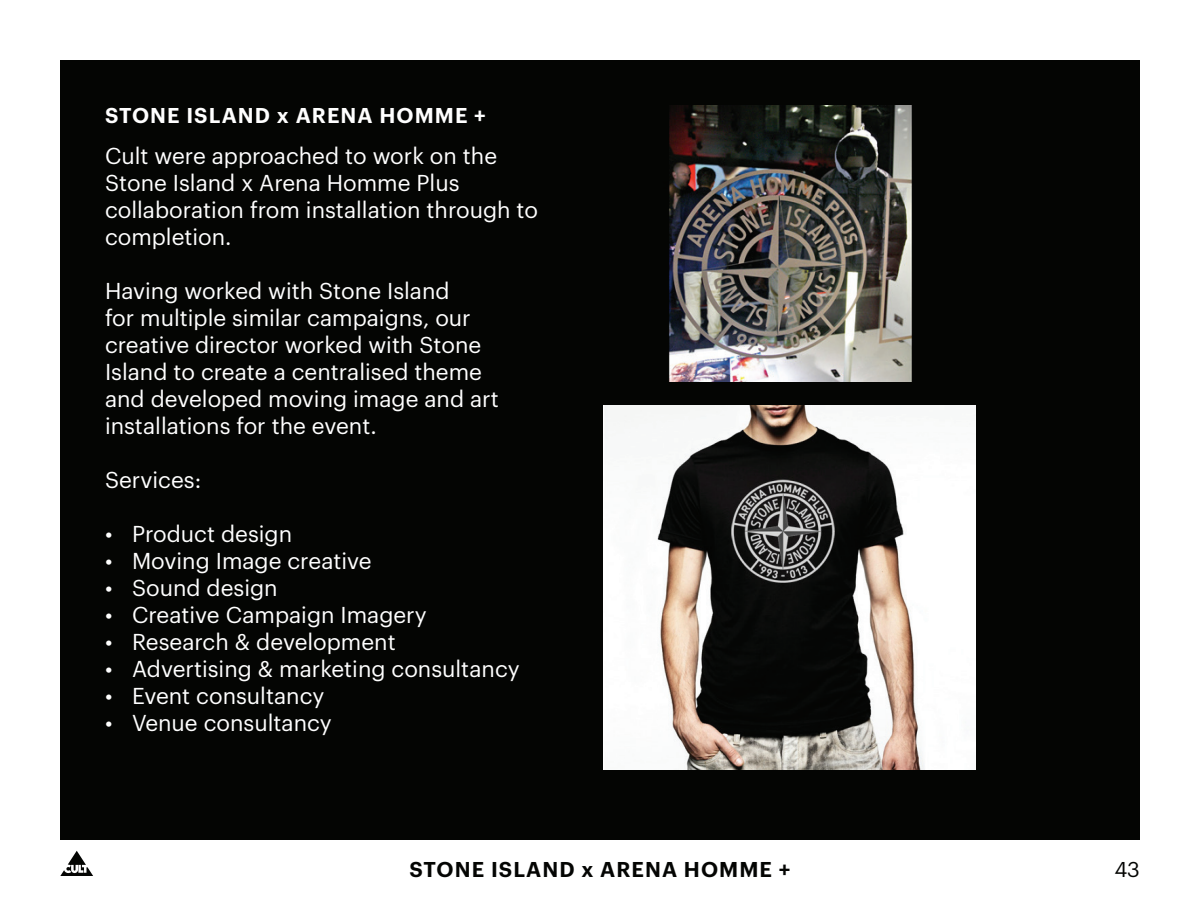
<style>
.page{position:relative;width:1200px;height:900px;background:#fff}
.page>*{position:absolute;margin:0;border:0;box-sizing:border-box;transform-origin:0 0}
.t1{font:22.5px/27px "Graphik";color:#fff}
.t2{font:600 21px "Graphik";letter-spacing:.05em;color:#040503}
.t3{font:600 21px "Graphik";letter-spacing:.05em;color:#fff}
.t4{font:21px "Graphik";color:#040503}
</style>
<div class="page">
<div style="left:60px;top:60px;width:1080px;height:780px;background:#040503"></div>
<svg style="left:60px;top:851px;width:33px;height:25px"></svg>
<img style="left:603px;top:405px;width:373px;height:365px">
<img style="left:669px;top:105px;width:243px;height:276px">
<p class="t3" style="left:105px;top:100px;width:382px">STONE ISLAND x ARENA HOMME +</p>
<p class="t1" style="left:105px;top:140px;width:435px">Cult were approached to work on the<br>Stone Island x Arena Homme Plus collaboration from installation through to completion.</p>
<p class="t1" style="left:105px;top:275px;width:395px">Having worked with Stone Island<br>for multiple similar campaigns, our creative director worked with Stone Island to create a centralised theme and developed moving image and art installations for the event.</p>
<p class="t1" style="left:105px;top:464px;width:98px">Services:</p>
<p class="t1" style="left:105px;top:518px;width:189px">• Product design</p>
<p class="t1" style="left:105px;top:545px;width:268px">• Moving Image creative</p>
<p class="t1" style="left:105px;top:572px;width:174px">• Sound design</p>
<p class="t1" style="left:105px;top:599px;width:323px">• Creative Campaign Imagery</p>
<p class="t1" style="left:105px;top:626px;width:292px">• Research &amp; development</p>
<p class="t1" style="left:105px;top:653px;width:416px">• Advertising &amp; marketing consultancy</p>
<p class="t1" style="left:105px;top:680px;width:221px">• Event consultancy</p>
<p class="t1" style="left:105px;top:707px;width:228px">• Venue consultancy</p>
<p class="t2" style="left:410px;top:853px;width:382px">STONE ISLAND x ARENA HOMME +</p>
<p class="t4" style="left:1114px;top:853px;width:27px">43</p>
</div>
